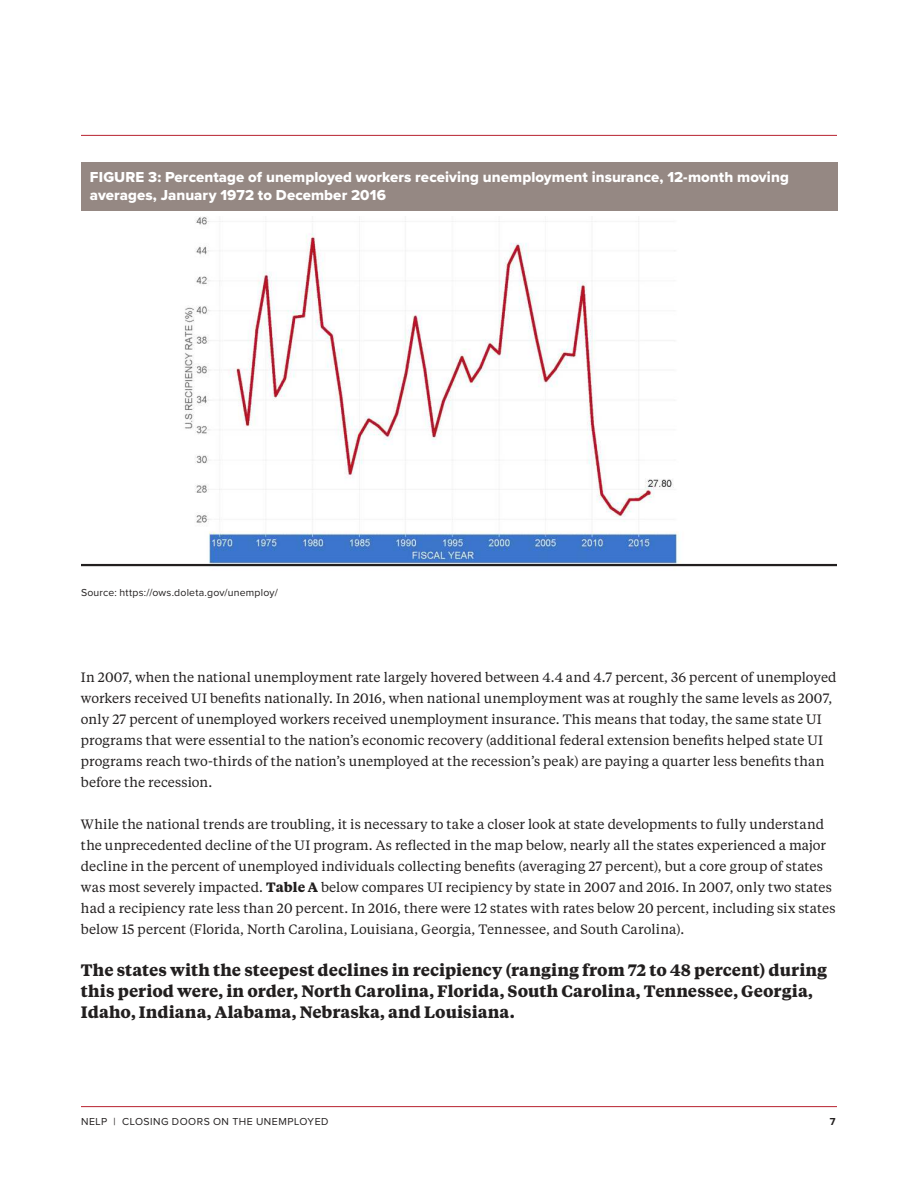
<style>
.page{position:relative;width:918px;height:1188px;background:#fff}
.page>*{position:absolute;margin:0;border:0;box-sizing:border-box;transform-origin:0 0}
.t1{font:700 16.5px/21px "Tiempos Text";letter-spacing:.005em;color:#221f1f}
.t2{font:15px/18px "Proxima Nova Extrabld";letter-spacing:.005em;color:#fff}
.t3{font:13.5px/21px "Tiempos Text";letter-spacing:.005em;color:#221f1f}
.t4{font:10.5px "Proxima Nova";letter-spacing:.025em;color:#221f1f}
.t5{font:10.5px "Proxima Nova";letter-spacing:.05em;color:#221f1f}
.t6{font:700 10.5px "Proxima Nova";color:#221f1f}
.s1{font-weight:700}
</style>
<div class="page">
<hr style="left:81px;top:1106px;width:756px;height:1px;background:#b8222f">
<hr style="left:81px;top:135px;width:756px;height:1px;background:#b8222f">
<img style="left:151px;top:216px;width:590px;height:353px">
<div style="left:81px;top:162px;width:756px;height:48px;background:#958883"></div>
<hr style="left:81px;top:564px;width:756px;height:2px;background:#221f1f">
<p class="t2" style="left:90px;top:169px;width:700px">FIGURE 3: Percentage of unemployed workers receiving unemployment insurance, 12-month moving averages, January 1972 to December 2016</p>
<p class="t4" style="left:81px;top:588px;width:198px">Source: https://ows.doleta.gov/unemploy/</p>
<p class="t3" style="left:81px;top:667px;width:757px">In 2007, when the national unemployment rate largely hovered between 4.4 and 4.7 percent, 36 percent of unemployed workers received UI benefits nationally. In 2016, when national unemployment was at roughly the same levels as 2007, only 27 percent of unemployed workers received unemployment insurance. This means that today, the same state UI programs that were essential to the nation’s economic recovery (additional federal extension benefits helped state UI programs reach two-thirds of the nation’s unemployed at the recession’s peak) are paying a quarter less benefits than before the recession.</p>
<p class="t3" style="left:81px;top:814px;width:756px">While the national trends are troubling, it is necessary to take a closer look at state developments to fully understand the unprecedented decline of the UI program. As reflected in the map below, nearly all the states experienced a major decline in the percent of unemployed individuals collecting benefits (averaging 27 percent), but a core group of states was most severely impacted. <span class="s1">Table A</span> below compares UI recipiency by state in 2007 and 2016. In 2007, only two states had a recipiency rate less than 20 percent. In 2016, there were 12 states with rates below 20 percent, including six states below 15 percent (Florida, North Carolina, Louisiana, Georgia, Tennessee, and South Carolina).</p>
<p class="t1" style="left:81px;top:961px;width:748px">The states with the steepest declines in recipiency (ranging from 72 to 48 percent) during this period were, in order, North Carolina, Florida, South Carolina, Tennessee, Georgia,<br>Idaho, Indiana, Alabama, Nebraska, and Louisiana.</p>
<p class="t5" style="left:81px;top:1117px;width:249px">NELP | CLOSING DOORS ON THE UNEMPLOYED</p>
<p class="t6" style="left:830px;top:1117px;width:7px">7</p>
</div>
